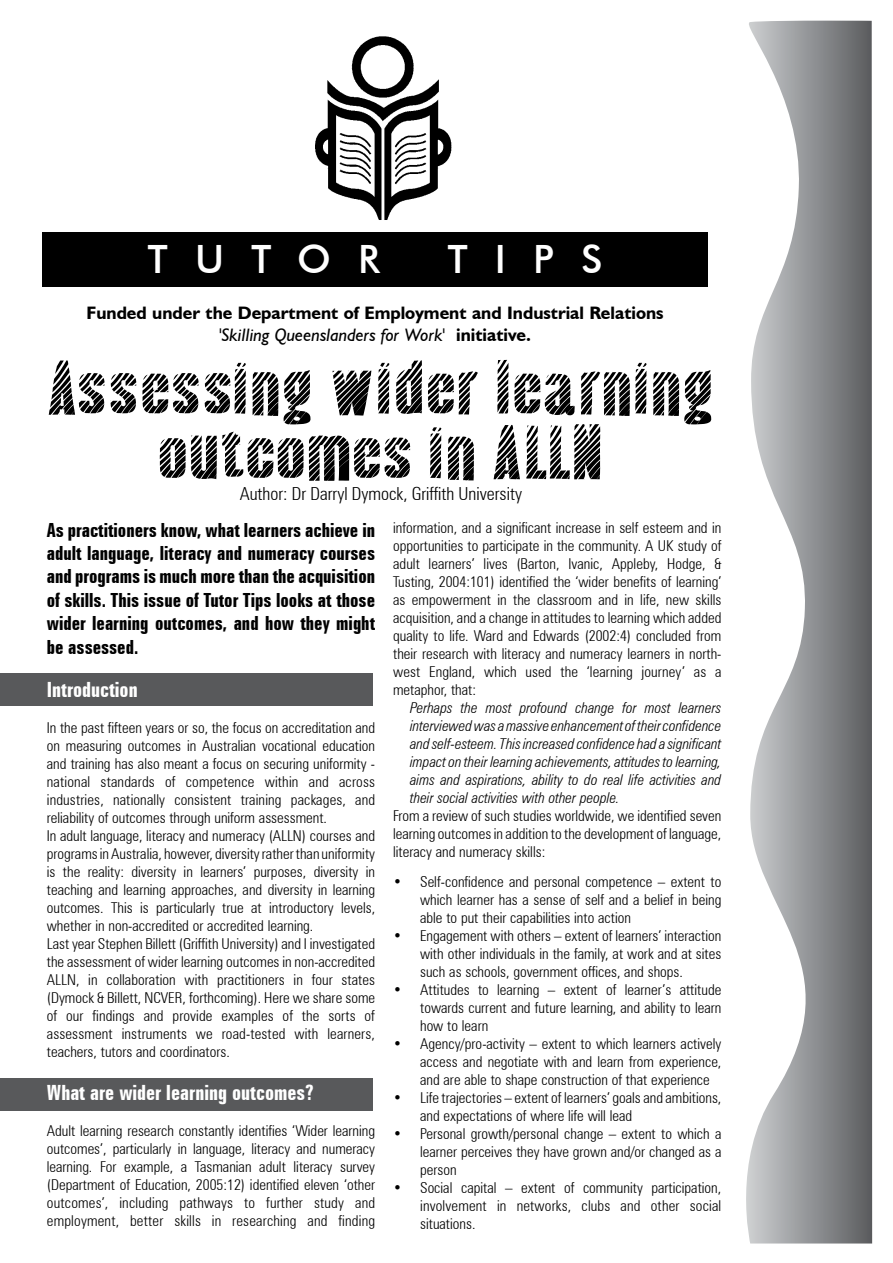
<style>
.page{position:relative;width:893px;height:1263px;background:#fff}
.page>*{position:absolute;margin:0;border:0;box-sizing:border-box;transform-origin:0 0}
.t1{font:78px/64.5px "STOMP Almonte Woodgrain";color:#000;text-align:center}
.t2{font:500 39px "Futura BT";letter-spacing:.7em;color:#fff}
.t3{font:700 extra-condensed 21px "Zurich BT";color:#fff}
.t4{font:700 extra-condensed 19.5px/23.4px "Zurich BT";color:#000;text-align:justify}
.t5{font:700 18px/21.6px "Humanist 521 BT";color:#000;text-align:center}
.t6{font:300 condensed 18px "Zurich BT";color:#000}
.t7{font:300 condensed 15px/18px "Zurich BT";color:#000;text-align:justify}
.t8{font:italic 300 condensed 15px/18px "Zurich BT";color:#000;text-align:justify}
.s1{font-weight:400;font-style:italic}
</style>
<div class="page">
<div style="left:0;top:1078px;width:373px;height:33px;background:#58595b"></div>
<div style="left:0;top:673px;width:373px;height:33px;background:#58595b"></div>
<img style="left:316px;top:37px;width:136px;height:183px">
<div style="left:43px;top:233px;width:665px;height:54px;background:#000"></div>
<svg style="left:746px;top:21px;width:126px;height:1222px"></svg>
<h2 class="t2" style="left:148px;top:235px;width:234px">TUTOR</h2>
<h2 class="t2" style="left:448px;top:235px;width:157px">TIPS</h2>
<p class="t5" style="left:87px;top:302px;width:579px">Funded under the Department of Employment and Industrial Relations <span class="s1">'Skilling Queenslanders for Work'</span> initiative.</p>
<h1 class="t1" style="left:47px;top:359px;width:669px">Assessing wider learning outcomes in ALLN</h1>
<p class="t6" style="left:240px;top:482px;width:284px">Author: Dr Darryl Dymock, Griffith University</p>
<p class="t4" style="left:47px;top:518px;width:330px">As practitioners know, what learners achieve in adult language, literacy and numeracy courses and programs is much more than the acquisition of skills. This issue of Tutor Tips looks at those wider learning outcomes, and how they might be assessed.</p>
<h3 class="t3" style="left:47px;top:677px;width:92px">Introduction</h3>
<p class="t7" style="left:47px;top:718px;width:330px;text-align:left">In the past fifteen years or so, the focus on accreditation and on measuring outcomes in Australian vocational education and training has also meant a focus on securing uniformity - national standards of competence within and across industries, nationally consistent training packages, and reliability of outcomes through uniform assessment.<br>In adult language, literacy and numeracy (ALLN) courses and programs in Australia, however, diversity rather than uniformity is the reality: diversity in learners’ purposes, diversity in teaching and learning approaches, and diversity in learning outcomes. This is particularly true at introductory levels, whether in non-accredited or accredited learning.<br>Last year Stephen Billett (Griffith University) and I investigated the assessment of wider learning outcomes in non-accredited ALLN, in collaboration with practitioners in four states (Dymock &amp; Billett, NCVER, forthcoming). Here we share some of our findings and provide examples of the sorts of assessment instruments we road-tested with learners, teachers, tutors and coordinators.</p>
<h3 class="t3" style="left:47px;top:1080px;width:269px">What are wider learning outcomes?</h3>
<p class="t7" style="left:47px;top:1121px;width:330px">Adult learning research constantly identifies ‘Wider learning outcomes’, particularly in language, literacy and numeracy learning. For example, a Tasmanian adult literacy survey (Department of Education, 2005:12) identified eleven ‘other outcomes’, including pathways to further study and employment, better skills in researching and finding</p>
<p class="t7" style="left:393px;top:519px;width:330px">information, and a significant increase in self esteem and in opportunities to participate in the community. A UK study of adult learners’ lives (Barton, Ivanic, Appleby, Hodge, &amp; Tusting, 2004:101) identified the ‘wider benefits of learning’ as empowerment in the classroom and in life, new skills acquisition, and a change in attitudes to learning which added quality to life. Ward and Edwards (2002:4) concluded from their research with literacy and numeracy learners in north&shy;west England, which used the ‘learning journey’ as a metaphor, that:</p>
<p class="t8" style="left:410px;top:699px;width:313px">Perhaps the most profound change for most learners interviewed was a massive enhancement of their confidence and self-esteem. This increased confidence had a significant impact on their learning achievements, attitudes to learning, aims and aspirations, ability to do real life activities and their social activities with other people.</p>
<p class="t7" style="left:393px;top:807px;width:330px">From a review of such studies worldwide, we identified seven learning outcomes in addition to the development of language, literacy and numeracy skills:</p>
<p class="t7" style="left:420px;top:873px;width:303px;text-indent:-27px">• Self-confidence and personal competence – extent to which learner has a sense of self and a belief in being able to put their capabilities into action</p>
<p class="t7" style="left:420px;top:927px;width:303px;text-indent:-27px">• Engagement with others – extent of learners’ interaction with other individuals in the family, at work and at sites such as schools, government offices, and shops.</p>
<p class="t7" style="left:420px;top:981px;width:303px;text-indent:-27px">• Attitudes to learning – extent of learner’s attitude towards current and future learning, and ability to learn how to learn</p>
<p class="t7" style="left:420px;top:1035px;width:303px;text-indent:-27px">• Agency/pro-activity – extent to which learners actively access and negotiate with and learn from experience, and are able to shape construction of that experience</p>
<p class="t7" style="left:420px;top:1089px;width:303px;text-indent:-27px">• Life trajectories – extent of learners’ goals and ambitions, and expectations of where life will lead</p>
<p class="t7" style="left:420px;top:1125px;width:303px;text-indent:-27px">• Personal growth/personal change – extent to which a learner perceives they have grown and/or changed as a person</p>
<p class="t7" style="left:420px;top:1179px;width:303px;text-indent:-27px">• Social capital – extent of community participation, involvement in networks, clubs and other social situations.</p>
</div>
